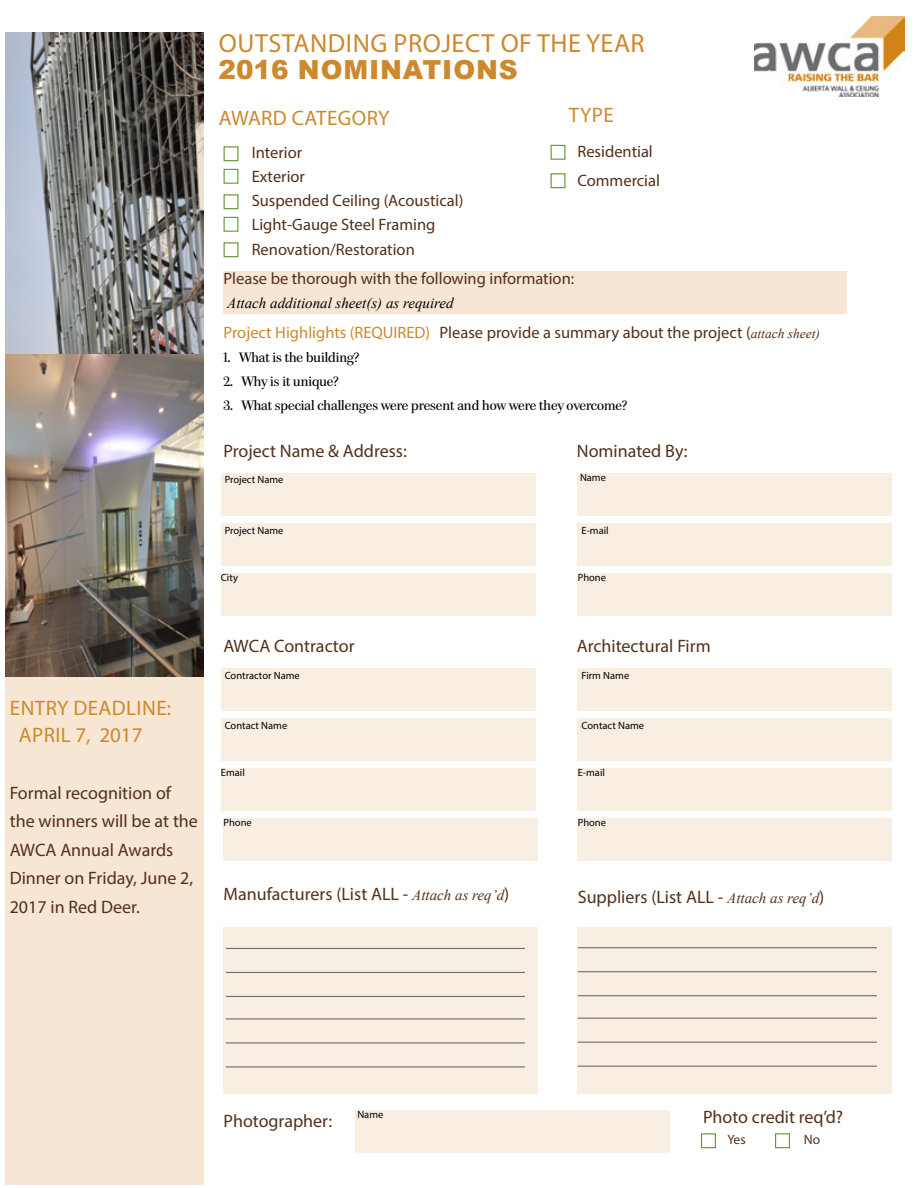
<style>
.page{position:relative;width:918px;height:1188px;background:#fff}
.page>*{position:absolute;margin:0;border:0;box-sizing:border-box;transform-origin:0 0}
.t1{font:26.25px "Myriad Pro";letter-spacing:.02em;color:#cc892d}
.t2{font:900 26.25px "Arial";letter-spacing:.035em;color:#cc892d}
.t3{font:21px/27px "Myriad Pro";letter-spacing:.02em;color:#cc892d}
.t4{font:18px/28.5px "Myriad Pro";color:#54301a}
.t5{font:16.5px/24px "Myriad Pro";color:#54301a}
.t6{font:16.5px "Myriad Pro";color:#cc892d}
.t7{font:italic 15px "Times New Roman";color:#000}
.t8{font:13.5px "PB96 PS";color:#000}
.t9{font:13.5px "Myriad Pro";color:#54301a}
.t10{font:10.5px "Myriad Pro";color:#000}
.s1{color:#cc892d}
.s2{font-family:"Times New Roman";font-style:italic;font-size:13.5px}
.s3{font-family:"Times New Roman";font-style:italic;font-size:15px}
</style>
<div class="page">
<div style="left:224px;top:271px;width:623px;height:43px;background:#f6e6d3"></div>
<div style="left:775px;top:1133px;width:15px;height:15px;border:1px solid #5e9732"></div>
<div style="left:701px;top:1133px;width:15px;height:15px;border:1px solid #5e9732"></div>
<img style="left:755px;top:16px;width:149px;height:81px">
<div style="left:224px;top:146px;width:14px;height:15px;border:1px solid #5e9732"></div>
<div style="left:224px;top:169px;width:14px;height:15px;border:1px solid #5e9732"></div>
<div style="left:551px;top:145px;width:14px;height:15px;border:1px solid #5e9732"></div>
<div style="left:224px;top:242px;width:14px;height:15px;border:1px solid #5e9732"></div>
<div style="left:224px;top:217px;width:14px;height:15px;border:1px solid #5e9732"></div>
<div style="left:224px;top:194px;width:14px;height:15px;border:1px solid #5e9732"></div>
<div style="left:551px;top:173px;width:14px;height:15px;border:1px solid #5e9732"></div>
<div style="left:221px;top:473px;width:314px;height:43px;background:#f9eee2"></div>
<div style="left:5px;top:32px;width:199px;height:1153px;background:#f6e6d3"></div>
<div style="left:221px;top:523px;width:314px;height:43px;background:#f9eee2"></div>
<div style="left:221px;top:573px;width:314px;height:43px;background:#f9eee2"></div>
<div style="left:578px;top:668px;width:314px;height:43px;background:#f9eee2"></div>
<div style="left:578px;top:718px;width:314px;height:43px;background:#f9eee2"></div>
<div style="left:578px;top:768px;width:314px;height:43px;background:#f9eee2"></div>
<div style="left:578px;top:819px;width:314px;height:42px;background:#f9eee2"></div>
<div style="left:221px;top:668px;width:314px;height:43px;background:#f9eee2"></div>
<div style="left:221px;top:718px;width:314px;height:43px;background:#f9eee2"></div>
<div style="left:221px;top:768px;width:314px;height:43px;background:#f9eee2"></div>
<div style="left:224px;top:819px;width:314px;height:42px;background:#f9eee2"></div>
<div style="left:578px;top:473px;width:314px;height:43px;background:#f9eee2"></div>
<div style="left:578px;top:523px;width:314px;height:43px;background:#f9eee2"></div>
<div style="left:578px;top:573px;width:314px;height:43px;background:#f9eee2"></div>
<div style="left:224px;top:927px;width:314px;height:167px;background:#f9eee2"></div>
<div style="left:578px;top:927px;width:314px;height:167px;background:#f9eee2"></div>
<hr style="left:578px;top:995px;width:299px;height:1px;background:#6d6e71">
<hr style="left:578px;top:947px;width:299px;height:1px;background:#6d6e71">
<hr style="left:578px;top:971px;width:299px;height:1px;background:#6d6e71">
<hr style="left:578px;top:1066px;width:299px;height:1px;background:#6d6e71">
<hr style="left:578px;top:1018px;width:299px;height:1px;background:#6d6e71">
<hr style="left:578px;top:1042px;width:299px;height:1px;background:#6d6e71">
<hr style="left:226px;top:996px;width:299px;height:1px;background:#6d6e71">
<hr style="left:226px;top:948px;width:299px;height:1px;background:#6d6e71">
<hr style="left:226px;top:972px;width:299px;height:1px;background:#6d6e71">
<hr style="left:226px;top:1066px;width:299px;height:2px;background:#6d6e71">
<hr style="left:226px;top:1018px;width:299px;height:2px;background:#6d6e71">
<hr style="left:226px;top:1042px;width:299px;height:2px;background:#6d6e71">
<div style="left:355px;top:1110px;width:314px;height:43px;background:#f9eee2"></div>
<img style="left:5px;top:32px;width:199px;height:645px">
<h1 class="t1" style="left:219px;top:27px;width:427px">outstanding project of the year</h1>
<h1 class="t2" style="left:219px;top:51px;width:301px">2016 NOMINATIONS</h1>
<p class="t3" style="left:219px;top:105px;width:43px">AWARD</p>
<p class="t3" style="left:292px;top:105px;width:14px">CATEGORY</p>
<p class="t3" style="left:569px;top:101px;width:47px">Type</p>
<p class="t5" style="left:252px;top:141px;width:213px">I nterior<br>Exterior<br>Suspended Ceiling (Acoustical)<br>Light-Gauge Steel Framing<br>Renovation/Restoration</p>
<p class="t5" style="left:577px;top:137px;width:84px;line-height:28.5px">Residential<br>Commercial</p>
<p class="t5" style="left:224px;top:266px;width:352px">Please be thorough with the following information:</p>
<p class="t7" style="left:227px;top:292px;width:228px">Attach additional sheet(s) as required</p>
<p class="t6" style="left:224px;top:322px;width:169px">Project H ighlights (REQUIRED</p>
<p class="t5" style="left:425px;top:320px;width:396px"><span class="s1">)</span> P lease provide a summary about the project (<span class="s2">attach sheet)</span></p>
<p class="t8" style="left:224px;top:350px;width:137px">1. What is the building?</p>
<p class="t8" style="left:224px;top:374px;width:116px">2. Why is it unique?</p>
<p class="t8" style="left:224px;top:398px;width:405px">3. What special challenges were present and how were they overcome?</p>
<p class="t4" style="left:224px;top:436px;width:185px">Project Name &amp; Address:</p>
<p class="t10" style="left:225px;top:473px;width:60px">Project Name</p>
<p class="t10" style="left:225px;top:524px;width:60px">Project Name</p>
<p class="t10" style="left:221px;top:571px;width:19px">City</p>
<p class="t4" style="left:577px;top:436px;width:112px">Nominated By:</p>
<p class="t10" style="left:580px;top:471px;width:27px">Name</p>
<p class="t10" style="left:582px;top:524px;width:29px">E-mail</p>
<p class="t10" style="left:578px;top:571px;width:30px">Phone</p>
<p class="t3" style="left:19px;top:694px;width:154px;text-indent:-9px">Entry deadline:<br>APRI</p>
<p class="t3" style="left:61px;top:721px;width:83px">L 7, 2017</p>
<p class="t4" style="left:10px;top:778px;width:190px">Formal recognition of the winners will be at the<br>AWCA Annual Awards<br>Dinner on Friday, June 2,<br>2017 in Red Deer.</p>
<p class="t4" style="left:224px;top:632px;width:133px">AWCA Contractor</p>
<p class="t10" style="left:225px;top:669px;width:77px">Contractor Name</p>
<p class="t4" style="left:577px;top:632px;width:135px">Architectural Firm</p>
<p class="t10" style="left:582px;top:669px;width:49px">Firm Name</p>
<p class="t10" style="left:225px;top:719px;width:64px">Contact Name</p>
<p class="t10" style="left:582px;top:719px;width:64px">Contact Name</p>
<p class="t10" style="left:221px;top:766px;width:25px">Email</p>
<p class="t10" style="left:578px;top:766px;width:29px">E-mail</p>
<p class="t10" style="left:224px;top:816px;width:30px">Phone</p>
<p class="t10" style="left:578px;top:816px;width:30px">Phone</p>
<p class="t4" style="left:224px;top:880px;width:287px">Manufacturers (List ALL - <span class="s3">Attach as req’d</span>)</p>
<p class="t4" style="left:578px;top:882px;width:248px">Suppliers (List ALL - <span class="s3">Attach as req’d</span>)</p>
<p class="t4" style="left:224px;top:1107px;width:110px">Photographer:</p>
<p class="t10" style="left:357px;top:1108px;width:27px">Name</p>
<p class="t4" style="left:703px;top:1103px;width:142px">Photo credit req’d?</p>
<p class="t9" style="left:727px;top:1131px;width:20px">Yes</p>
<p class="t9" style="left:804px;top:1131px;width:18px">No</p>
</div>
